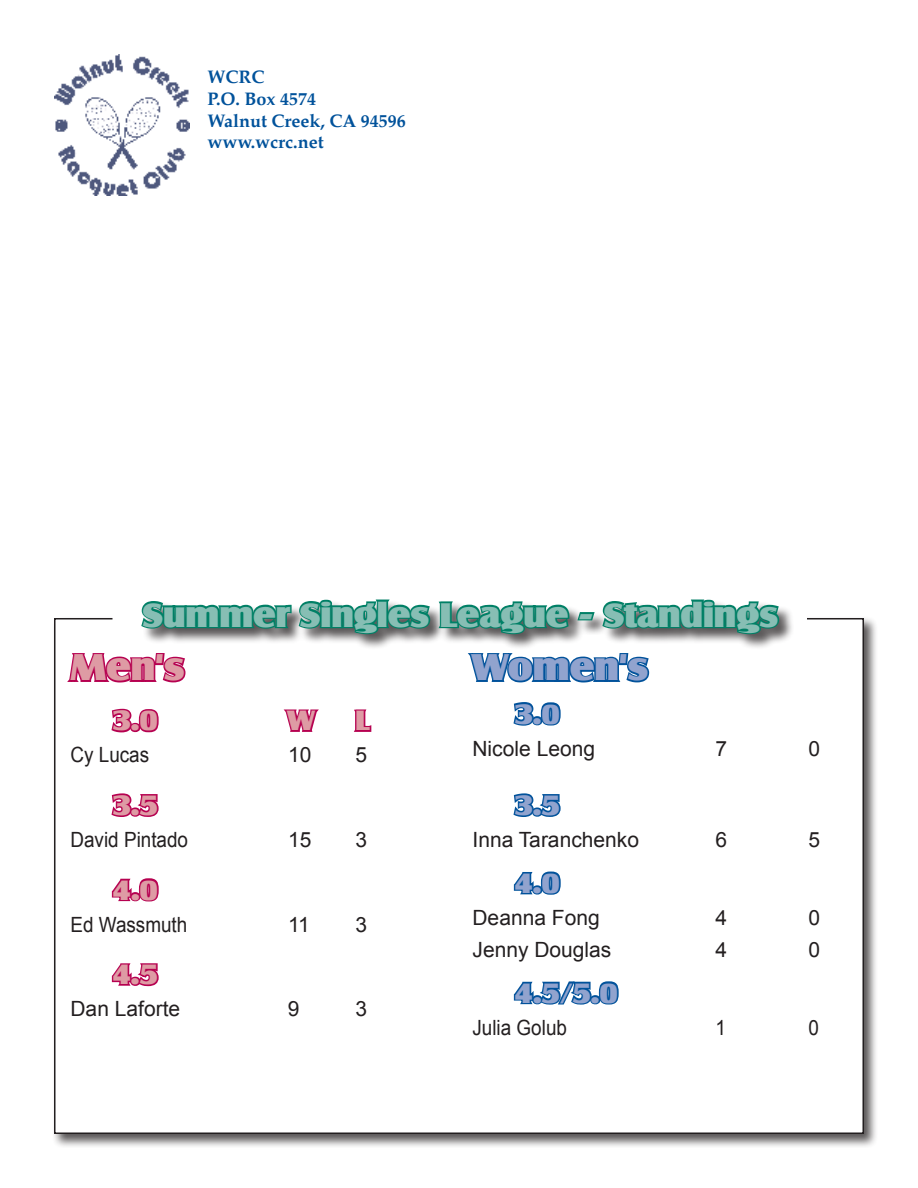
<style>
.page{position:relative;width:918px;height:1188px;background:#fff}
.page>*{position:absolute;margin:0;border:0;box-sizing:border-box;transform-origin:0 0}
.t1{font:700 36px "Silva";color:#91a3ce;scale:1.1 1}
.t2{font:700 36px "Silva";color:#de9ba4;scale:1.1 1}
.t3{font:700 33px "Silva";color:#87beb4;scale:1.1 1}
.t4{font:700 27px "Silva";color:#91a3ce;scale:1.1 1}
.t5{font:700 27px "Silva";color:#de9ba4;scale:1.1 1}
.t6{font:21px "Arial";color:#231f20}
.t7{font:21px "Arial";color:#231f20;scale:.9 1}
.t8{font:700 18px/21.6px "Palatino";color:#01529b}
</style>
<div class="page">
<img style="left:54px;top:54px;width:136px;height:142px">
<div style="left:51px;top:615px;width:826px;height:533px;background:#231f20;opacity:.75"></div>
<div style="left:55px;top:619px;width:808px;height:514px;background:#fff"></div>
<svg style="left:111px;top:878px;width:48px;height:24px"></svg>
<svg style="left:111px;top:963px;width:48px;height:24px"></svg>
<svg style="left:513px;top:871px;width:48px;height:24px"></svg>
<svg style="left:513px;top:981px;width:106px;height:24px"></svg>
<svg style="left:64px;top:599px;width:717px;height:218px"></svg>
<p class="t8" style="left:207px;top:66px;width:200px">WCRC<br>P.O. Box 4574<br>Walnut Creek, CA 94596 www.wcrc.net</p>
<h2 class="t3" style="left:143px;top:594px;width:580px">Summer Singles League - Standings</h2>
<h1 class="t2" style="left:70px;top:645px;width:105px">Men's</h1>
<p class="t5" style="left:112px;top:704px;width:43px">3.0</p>
<p class="t5" style="left:288px;top:704px;width:26px">W</p>
<p class="t5" style="left:356px;top:704px;width:14px">L</p>
<p class="t7" style="left:70px;top:741px;width:89px">Cy Lucas</p>
<p class="t6" style="left:288px;top:741px;width:25px">10</p>
<p class="t6" style="left:356px;top:741px;width:13px">5</p>
<p class="t5" style="left:112px;top:788px;width:43px">3.5</p>
<p class="t7" style="left:70px;top:826px;width:132px">David Pintado</p>
<p class="t6" style="left:288px;top:826px;width:25px">15</p>
<p class="t6" style="left:356px;top:826px;width:13px">3</p>
<p class="t5" style="left:112px;top:873px;width:43px">4.0</p>
<p class="t7" style="left:70px;top:910px;width:131px">Ed Wassmuth</p>
<p class="t6" style="left:288px;top:910px;width:23px">11</p>
<p class="t6" style="left:355px;top:910px;width:13px">3</p>
<p class="t5" style="left:112px;top:957px;width:43px">4.5</p>
<p class="t6" style="left:70px;top:995px;width:111px">Dan Laforte</p>
<p class="t6" style="left:288px;top:995px;width:13px">9</p>
<p class="t6" style="left:355px;top:995px;width:13px">3</p>
<h1 class="t1" style="left:472px;top:645px;width:161px">Women's</h1>
<p class="t4" style="left:514px;top:697px;width:43px">3.0</p>
<p class="t6" style="left:472px;top:734px;width:124px">Nicole Leong</p>
<p class="t6" style="left:715px;top:734px;width:13px">7</p>
<p class="t6" style="left:808px;top:734px;width:13px">0</p>
<p class="t4" style="left:514px;top:788px;width:43px">3.5</p>
<p class="t6" style="left:472px;top:826px;width:168px">Inna Taranchenko</p>
<p class="t6" style="left:715px;top:826px;width:13px">6</p>
<p class="t6" style="left:808px;top:826px;width:13px">5</p>
<p class="t4" style="left:514px;top:866px;width:43px">4.0</p>
<p class="t6" style="left:472px;top:904px;width:129px">Deanna Fong</p>
<p class="t6" style="left:715px;top:904px;width:13px">4</p>
<p class="t6" style="left:808px;top:904px;width:13px">0</p>
<p class="t6" style="left:472px;top:936px;width:140px">Jenny Douglas</p>
<p class="t6" style="left:715px;top:936px;width:13px">4</p>
<p class="t6" style="left:808px;top:936px;width:13px">0</p>
<p class="t4" style="left:514px;top:976px;width:96px">4.5/5.0</p>
<p class="t7" style="left:472px;top:1013px;width:107px">Julia Golub</p>
<p class="t7" style="left:715px;top:1013px;width:13px">1</p>
<p class="t7" style="left:809px;top:1013px;width:13px">0</p>
</div>
